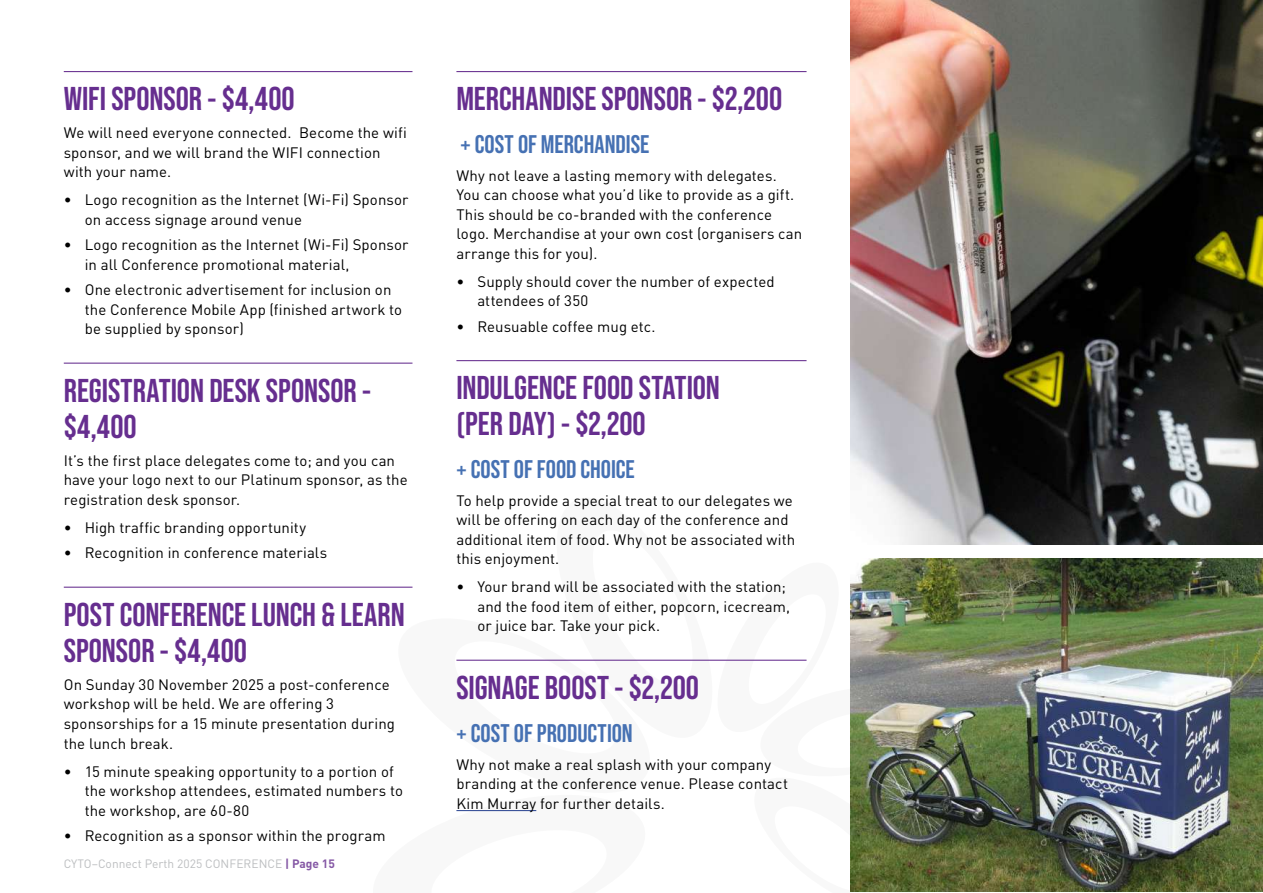
<style>
.page{position:relative;width:1263px;height:893px;background:#fff}
.page>*{position:absolute;margin:0;border:0;box-sizing:border-box;transform-origin:0 0}
.t1{font:700 33px/36px "Bebas Neue Pro";color:#662e8f}
.t2{font:700 25.5px "Bebas Neue Pro";color:#4671b3}
.t3{font:15px/19.5px "DIN Pro";letter-spacing:.005em;color:#000}
.t4{font:12px "DIN Pro";color:#bcbec0}
.s1{font-weight:700;color:#8558a5}
</style>
<div class="page">
<hr style="left:64px;top:71px;width:348px;height:1px;background:#662e8f">
<hr style="left:64px;top:363px;width:348px;height:1px;background:#662e8f">
<hr style="left:64px;top:587px;width:348px;height:1px;background:#662e8f">
<img style="left:850px;top:0;width:413px;height:544px">
<hr style="left:456px;top:71px;width:350px;height:1px;background:#662e8f">
<hr style="left:456px;top:360px;width:350px;height:1px;background:#662e8f">
<hr style="left:456px;top:660px;width:350px;height:1px;background:#662e8f">
<hr style="left:456px;top:810px;width:80px;height:1px;background:#25408f">
<img style="left:850px;top:558px;width:413px;height:334px">
<h1 class="t1" style="left:64px;top:81px;width:232px">WIFI SPONSOR - $4,400</h1>
<p class="t3" style="left:64px;top:122px;width:344px">We will need everyone connected. Become the wifi sponsor, and we will brand the WIFI connection with your name.</p>
<p class="t3" style="left:85px;top:189px;width:325px;text-indent:-21px">• Logo recognition as the Internet (Wi-Fi) Sponsor on access signage around venue</p>
<p class="t3" style="left:85px;top:234px;width:325px;text-indent:-21px">• Logo recognition as the Internet (Wi-Fi) Sponsor in all Conference promotional material,</p>
<p class="t3" style="left:85px;top:279px;width:319px;text-indent:-21px">• One electronic advertisement for inclusion on the Conference Mobile App (finished artwork to be supplied by sponsor)</p>
<h1 class="t1" style="left:64px;top:372px;width:309px">REGISTRATION DESK SPONSOR - $4,400</h1>
<p class="t3" style="left:64px;top:449px;width:345px">It’s the first place delegates come to; and you can have your logo next to our Platinum sponsor, as the registration desk sponsor.</p>
<p class="t3" style="left:64px;top:516px;width:244px">• High traffic branding opportunity</p>
<p class="t3" style="left:64px;top:542px;width:265px">• Recognition in conference materials</p>
<h1 class="t1" style="left:64px;top:596px;width:343px">POST CONFERENCE LUNCH &amp; LEARN<br>SPONSOR - $4,400</h1>
<p class="t3" style="left:64px;top:673px;width:333px">On Sunday 30 November 2025 a post-conference workshop will be held. We are offering 3 sponsorships for a 15 minute presentation during the lunch break.</p>
<p class="t3" style="left:85px;top:760px;width:320px;text-indent:-21px">• 15 minute speaking opportunity to a portion of the workshop attendees, estimated numbers to the workshop, are 60-80</p>
<p class="t3" style="left:64px;top:824px;width:323px">• Recognition as a sponsor within the program</p>
<p class="t4" style="left:64px;top:854px;width:273px">CYTO–Connect Perth 2025 CONFERENCE <span class="s1">| Page 15</span></p>
<h1 class="t1" style="left:456px;top:81px;width:327px">MERCHANDISE SPONSOR - $2,200</h1>
<h2 class="t2" style="left:460px;top:129px;width:190px">+ COST OF MERCHANDISE</h2>
<p class="t3" style="left:456px;top:164px;width:347px">Why not leave a lasting memory with delegates.<br>You can choose what you’d like to provide as a gift.<br>This should be co-branded with the conference logo. Merchandise at your own cost (organisers can arrange this for you).</p>
<p class="t3" style="left:477px;top:270px;width:299px;text-indent:-21px">• Supply should cover the number of expected attendees of 350</p>
<p class="t3" style="left:456px;top:315px;width:200px">• Reusuable coffee mug etc.</p>
<h1 class="t1" style="left:456px;top:370px;width:265px">INDULGENCE FOOD STATION (PER DAY) - $2,200</h1>
<h2 class="t2" style="left:456px;top:454px;width:180px">+ COST OF FOOD CHOICE</h2>
<p class="t3" style="left:456px;top:489px;width:340px">To help provide a special treat to our delegates we will be offering on each day of the conference and additional item of food. Why not be associated with this enjoyment.</p>
<p class="t3" style="left:477px;top:576px;width:314px;text-indent:-21px">• Your brand will be associated with the station; and the food item of either, popcorn, icecream, or juice bar. Take your pick.</p>
<h1 class="t1" style="left:456px;top:669px;width:244px">SIGNAGE BOOST - $2,200</h1>
<h2 class="t2" style="left:456px;top:718px;width:178px">+ COST OF PRODUCTION</h2>
<p class="t3" style="left:456px;top:753px;width:333px">Why not make a real splash with your company branding at the conference venue. Please contact<br>Kim Murray for further details.</p>
</div>
